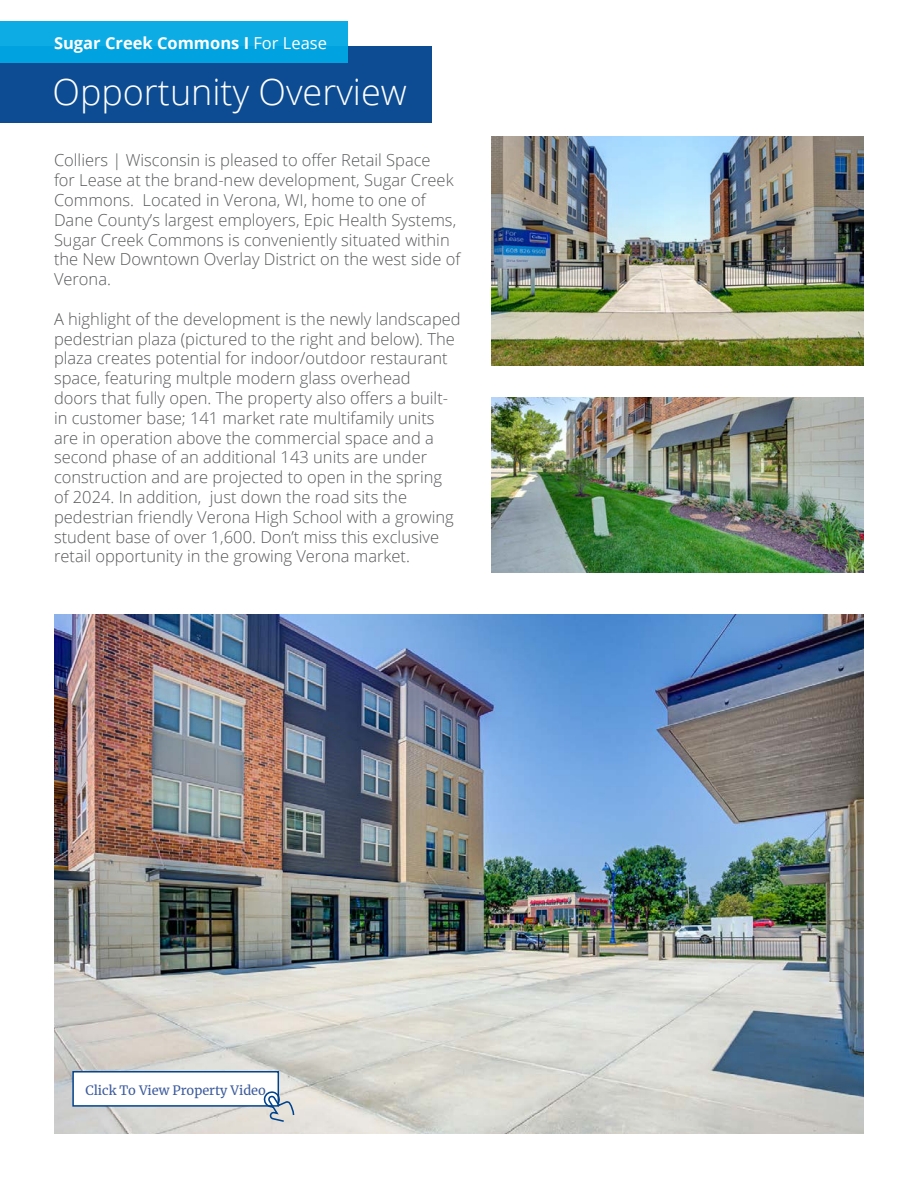
<style>
.page{position:relative;width:918px;height:1188px;background:#fff}
.page>*{position:absolute;margin:0;border:0;box-sizing:border-box;transform-origin:0 0}
.t1{font:300 36px "Open Sans";color:#fff}
.t2{font:300 16.5px/19.8px "Open Sans";color:#58595b}
.t3{font:700 16.5px "Open Sans";color:#fff}
.t4{font:12.75px "Merriweather";color:#3c5b9c}
.s1{font-weight:400}
</style>
<div class="page">
<div style="left:0;top:46px;width:432px;height:77px;background:#0d4c92"></div>
<div style="left:0;top:22px;width:348px;height:41px;background:linear-gradient(to right,#08a8e2,#08a8e2)"></div>
<img style="left:491px;top:137px;width:373px;height:229px">
<img style="left:54px;top:615px;width:810px;height:519px">
<img style="left:491px;top:398px;width:373px;height:175px">
<div style="left:73px;top:1072px;width:205px;height:34px;background:#fff"></div>
<div style="left:72px;top:1071px;width:207px;height:36px;border:2px solid #00438d"></div>
<svg style="left:263px;top:1090px;width:32px;height:33px"></svg>
<p class="t3" style="left:54px;top:31px;width:275px">Sugar Creek Commons I <span class="s1">For Lease</span></p>
<p class="t1" style="left:52px;top:67px;width:356px">Opportunity Overview</p>
<p class="t2" style="left:54px;top:150px;width:408px">Colliers | Wisconsin is pleased to offer Retail Space<br>for Lease at the brand-new development, Sugar Creek Commons. Located in Verona, WI, home to one of Dane County’s largest employers, Epic Health Systems, Sugar Creek Commons is conveniently situated within the New Downtown Overlay District on the west side of Verona.</p>
<p class="t2" style="left:54px;top:309px;width:408px">A highlight of the development is the newly landscaped pedestrian plaza (pictured to the right and below). The plaza creates potential for indoor/outdoor restaurant space, featuring multple modern glass overhead<br>doors that fully open. The property also offers a built&shy;in customer base; 141 market rate multifamily units are in operation above the commercial space and a second phase of an additional 143 units are under construction and are projected to open in the spring of 2024. In addition, just down the road sits the pedestrian friendly Verona High School with a growing student base of over 1,600. Don’t miss this exclusive retail opportunity in the growing Verona market.</p>
<p class="t4" style="left:85px;top:1082px;width:182px">Click To View Property Video</p>
</div>
